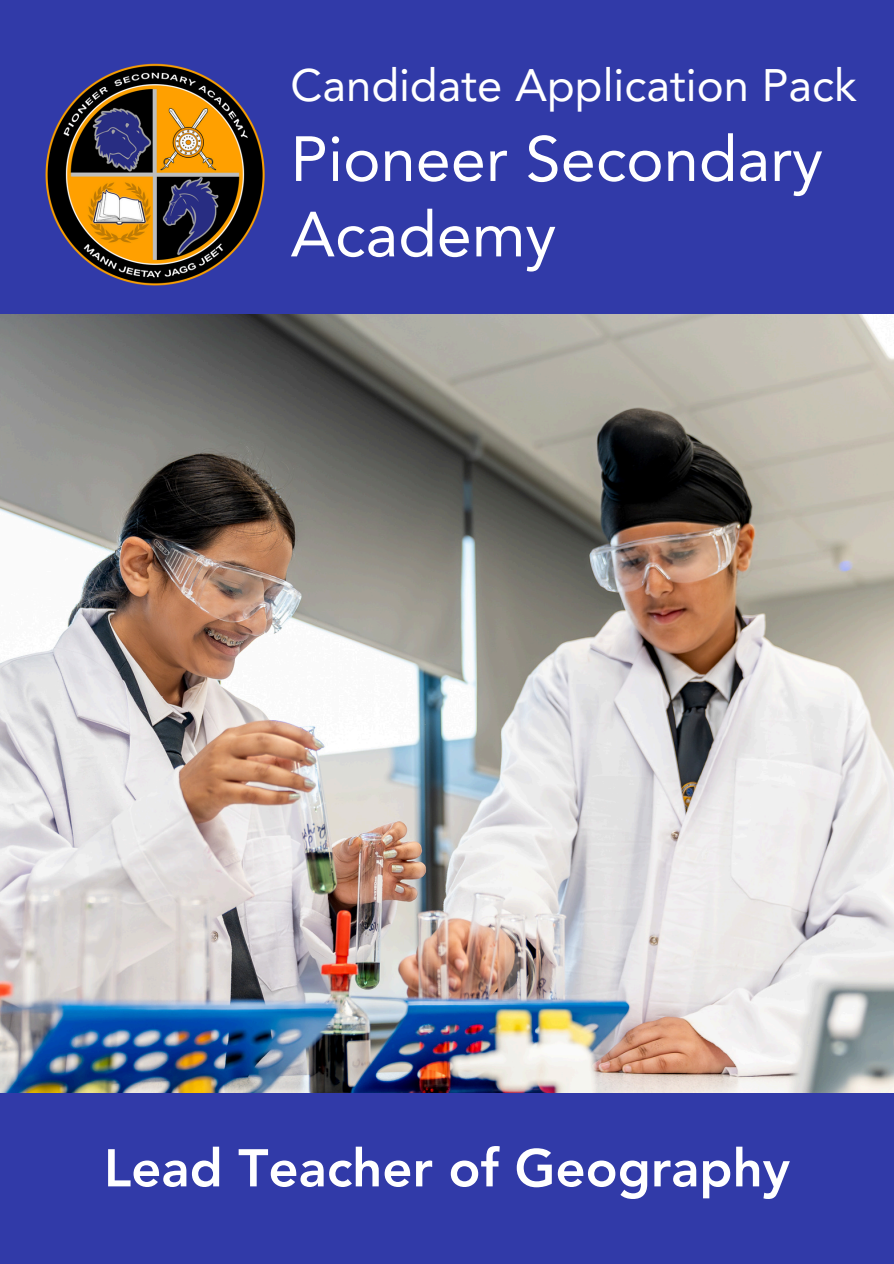
<style>
.page{position:relative;width:894px;height:1264px;background:#fff}
.page>*{position:absolute;margin:0;border:0;box-sizing:border-box;transform-origin:0 0}
.t1{font:63px/75.4px "Avenir LT Pro";color:#fff}
.t2{font:800 52.5px "Avenir LT Pro";color:#fff}
.t3{font:45.45px "Avenir LT Pro";color:#fff}
</style>
<div class="page">
<div style="left:0;top:0;width:893px;height:1263px;background:#313aa8"></div>
<img style="left:45px;top:63px;width:220px;height:222px">
<img style="left:0;top:315px;width:893px;height:777px">
<p class="t3" style="left:290px;top:67px;width:567px">Candidate Application Pack</p>
<p class="t1" style="left:290px;top:127px;width:533px">Pioneer Secondary<br>Academy</p>
<h1 class="t2" style="left:104px;top:1146px;width:687px">Lead Teacher of Geography</h1>
</div>
